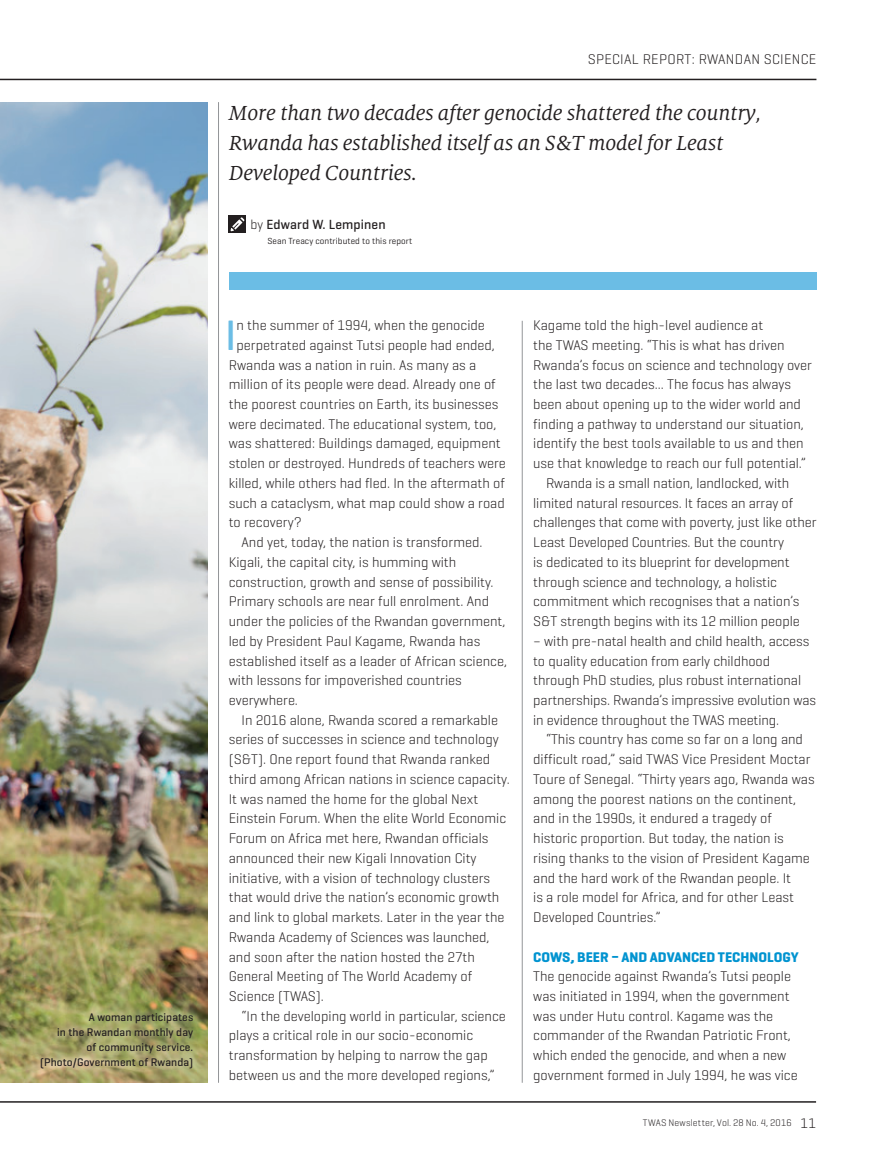
<style>
.page{position:relative;width:893px;height:1170px;background:#fff}
.page>*{position:absolute;margin:0;border:0;box-sizing:border-box;transform-origin:0 0}
.t1{font:500 43.2px "Geogrotesque";color:#6bbde5}
.t2{font:italic 22.5px/30px "Milo Serif OT";letter-spacing:-.01em;color:#231f20}
.t3{font:300 14.25px/19.6px "Geogrotesque";color:#231f20}
.t4{font:700 14.25px "Geogrotesque";color:#0093d0}
.t5{font:300 14.25px "Geogrotesque";letter-spacing:.02em;color:#231f20}
.t6{font:500 13.5px "Geogrotesque";letter-spacing:.01em;color:#231f20}
.t7{font:500 11.25px/15px "Geogrotesque";letter-spacing:.01em;color:#231f20;text-align:right}
.t8{font:300 9.75px "Geogrotesque";letter-spacing:.02em;color:#231f20}
.t9{font:9px "Geogrotesque";letter-spacing:.01em;color:#231f20}
.s1{font-weight:300}
.s2{font-size:14.25px}
</style>
<div class="page">
<img style="left:0;top:102px;width:207px;height:980px">
<hr style="left:0;top:79px;width:816px;height:1px;background:#231f20">
<hr style="left:0;top:1101px;width:816px;height:1px;background:#231f20">
<hr style="left:218px;top:102px;width:1px;height:980px;background:#939598">
<hr style="left:522px;top:321px;width:1px;height:761px;background:#939598">
<div style="left:229px;top:272px;width:587px;height:17px;background:#6bbde5"></div>
<div style="left:31px;top:1003px;width:171px;height:74px;background:#fff;opacity:.75"></div>
<div style="left:229px;top:216px;width:17px;height:17px;background:#231f20"></div>
<svg style="left:231px;top:217px;width:13px;height:14px"></svg>
<p class="t7" style="left:40px;top:1009px;width:155px">A woman participates<br>in the Rwandan monthly day<br>of community service. (Photo/Government of Rwanda)</p>
<p class="t5" style="left:588px;top:51px;width:230px">SPECIAL REPORT: RWANDAN SCIENCE</p>
<h2 class="t2" style="left:229px;top:98px;width:534px">More than two decades after genocide shattered the country,<br>Rwanda has established itself as an S&amp;T model for Least<br>Developed Countries.</h2>
<p class="t6" style="left:250px;top:216px;width:137px"><span class="s1">by</span> Edward W. Lempinen</p>
<p class="t9" style="left:267px;top:235px;width:146px">Sean Treacy contributed to this report</p>
<h1 class="t1" style="left:225px;top:308px;width:13px">I</h1>
<p class="t3" style="left:236px;top:315px;width:250px">n the summer of 1994, when the genocide</p>
<p class="t3" style="left:236px;top:334px;width:260px">perpetrated against Tutsi people had ended,</p>
<p class="t3" style="left:229px;top:354px;width:249px">Rwanda was a nation in ruin. As many as a</p>
<p class="t3" style="left:229px;top:374px;width:268px">million of its people were dead. Already one of</p>
<p class="t3" style="left:229px;top:394px;width:271px">the poorest countries on Earth, its businesses</p>
<p class="t3" style="left:229px;top:413px;width:269px">were decimated. The educational system, too,</p>
<p class="t3" style="left:229px;top:433px;width:273px">was shattered: Buildings damaged, equipment</p>
<p class="t3" style="left:229px;top:453px;width:279px">stolen or destroyed. Hundreds of teachers were</p>
<p class="t3" style="left:229px;top:473px;width:278px">killed, while others had fled. In the aftermath of</p>
<p class="t3" style="left:229px;top:492px;width:278px">such a cataclysm, what map could show a road</p>
<p class="t3" style="left:229px;top:512px;width:75px">to recovery?</p>
<p class="t3" style="left:242px;top:532px;width:242px">And yet, today, the nation is transformed.</p>
<p class="t3" style="left:229px;top:551px;width:229px">Kigali, the capital city, is humming with</p>
<p class="t3" style="left:229px;top:571px;width:266px">construction, growth and sense of possibility.</p>
<p class="t3" style="left:229px;top:591px;width:262px">Primary schools are near full enrolment. And</p>
<p class="t3" style="left:229px;top:611px;width:278px">under the policies of the Rwandan government,</p>
<p class="t3" style="left:229px;top:630px;width:253px">led by President Paul Kagame, Rwanda has</p>
<p class="t3" style="left:229px;top:650px;width:280px">established itself as a leader of African science,</p>
<p class="t3" style="left:229px;top:670px;width:235px">with lessons for impoverished countries</p>
<p class="t3" style="left:229px;top:689px;width:71px">everywhere.</p>
<p class="t3" style="left:242px;top:709px;width:258px">In 2016 alone, Rwanda scored a remarkable</p>
<p class="t3" style="left:229px;top:729px;width:271px">series of successes in science and technology</p>
<p class="t3" style="left:229px;top:749px;width:263px">(S&amp;T). One report found that Rwanda ranked</p>
<p class="t3" style="left:229px;top:768px;width:282px">third among African nations in science capacity.</p>
<p class="t3" style="left:229px;top:788px;width:251px">It was named the home for the global Next</p>
<p class="t3" style="left:229px;top:808px;width:279px">Einstein Forum. When the elite World Economic</p>
<p class="t3" style="left:229px;top:827px;width:261px">Forum on Africa met here, Rwandan officials</p>
<p class="t3" style="left:229px;top:847px;width:249px">announced their new Kigali Innovation City</p>
<p class="t3" style="left:229px;top:867px;width:263px">initiative, with a vision of technology clusters</p>
<p class="t3" style="left:229px;top:887px;width:272px">that would drive the nation’s economic growth</p>
<p class="t3" style="left:229px;top:906px;width:277px">and link to global markets. Later in the year the</p>
<p class="t3" style="left:229px;top:926px;width:262px">Rwanda Academy of Sciences was launched,</p>
<p class="t3" style="left:229px;top:946px;width:248px">and soon after the nation hosted the 27th</p>
<p class="t3" style="left:229px;top:966px;width:245px">General Meeting of The World Academy of</p>
<p class="t3" style="left:229px;top:985px;width:97px">Science (TWAS).</p>
<p class="t3" style="left:242px;top:1005px;width:266px">“In the developing world in particular, science</p>
<p class="t3" style="left:229px;top:1025px;width:246px">plays a critical role in our socio-economic</p>
<p class="t3" style="left:229px;top:1044px;width:261px">transformation by helping to narrow the gap</p>
<p class="t3" style="left:229px;top:1064px;width:268px">between us and the more developed regions,”</p>
<p class="t3" style="left:533px;top:315px;width:232px">Kagame told the high-level audience at</p>
<p class="t3" style="left:533px;top:334px;width:253px">the TWAS meeting. “This is what has driven</p>
<p class="t3" style="left:533px;top:354px;width:280px">Rwanda’s focus on science and technology over</p>
<p class="t3" style="left:533px;top:374px;width:259px">the last two decades... The focus has always</p>
<p class="t3" style="left:533px;top:394px;width:269px">been about opening up to the wider world and</p>
<p class="t3" style="left:533px;top:413px;width:272px">finding a pathway to understand our situation,</p>
<p class="t3" style="left:533px;top:433px;width:272px">identify the best tools available to us and then</p>
<p class="t3" style="left:533px;top:453px;width:275px">use that knowledge to reach our full potential.”</p>
<p class="t3" style="left:546px;top:473px;width:245px">Rwanda is a small nation, landlocked, with</p>
<p class="t3" style="left:533px;top:492px;width:261px">limited natural resources. It faces an array of</p>
<p class="t3" style="left:533px;top:512px;width:285px">challenges that come with poverty, just like other</p>
<p class="t3" style="left:533px;top:532px;width:252px">Least Developed Countries. But the country</p>
<p class="t3" style="left:533px;top:551px;width:258px">is dedicated to its blueprint for development</p>
<p class="t3" style="left:533px;top:571px;width:245px">through science and technology, a holistic</p>
<p class="t3" style="left:533px;top:591px;width:268px">commitment which recognises that a nation’s</p>
<p class="t3" style="left:533px;top:611px;width:268px">S&amp;T strength begins with its 12 million people</p>
<p class="t3" style="left:533px;top:630px;width:284px">– with pre-natal health and child health, access to quality education from early childhood through PhD studies, plus robust international partnerships. Rwanda’s impressive evolution was in evidence throughout the TWAS meeting.</p>
<p class="t3" style="left:533px;top:729px;width:283px;text-indent:13px">“This country has come so far on a long and difficult road,” said TWAS Vice President Moctar Toure of Senegal. “Thirty years ago, Rwanda was among the poorest nations on the continent, and in the 1990s, it endured a tragedy of historic proportion. But today, the nation is rising thanks to the vision of President Kagame and the hard work of the Rwandan people. It<br>is a role model for Africa, and for other Least Developed Countries.”</p>
<p class="t4" style="left:533px;top:947px;width:267px">COWS, BEER – AND ADVANCED TECHNOLOGY</p>
<p class="t3" style="left:533px;top:966px;width:266px">The genocide against Rwanda’s Tutsi people was initiated in 1994, when the government was under Hutu control. Kagame was the commander of the Rwandan Patriotic Front, which ended the genocide, and when a new government formed in July 1994, he was vice</p>
<p class="t8" style="left:643px;top:1116px;width:175px">TWAS Newsletter, Vol. 28 No. 4, 2016 <span class="s2">11</span></p>
</div>
